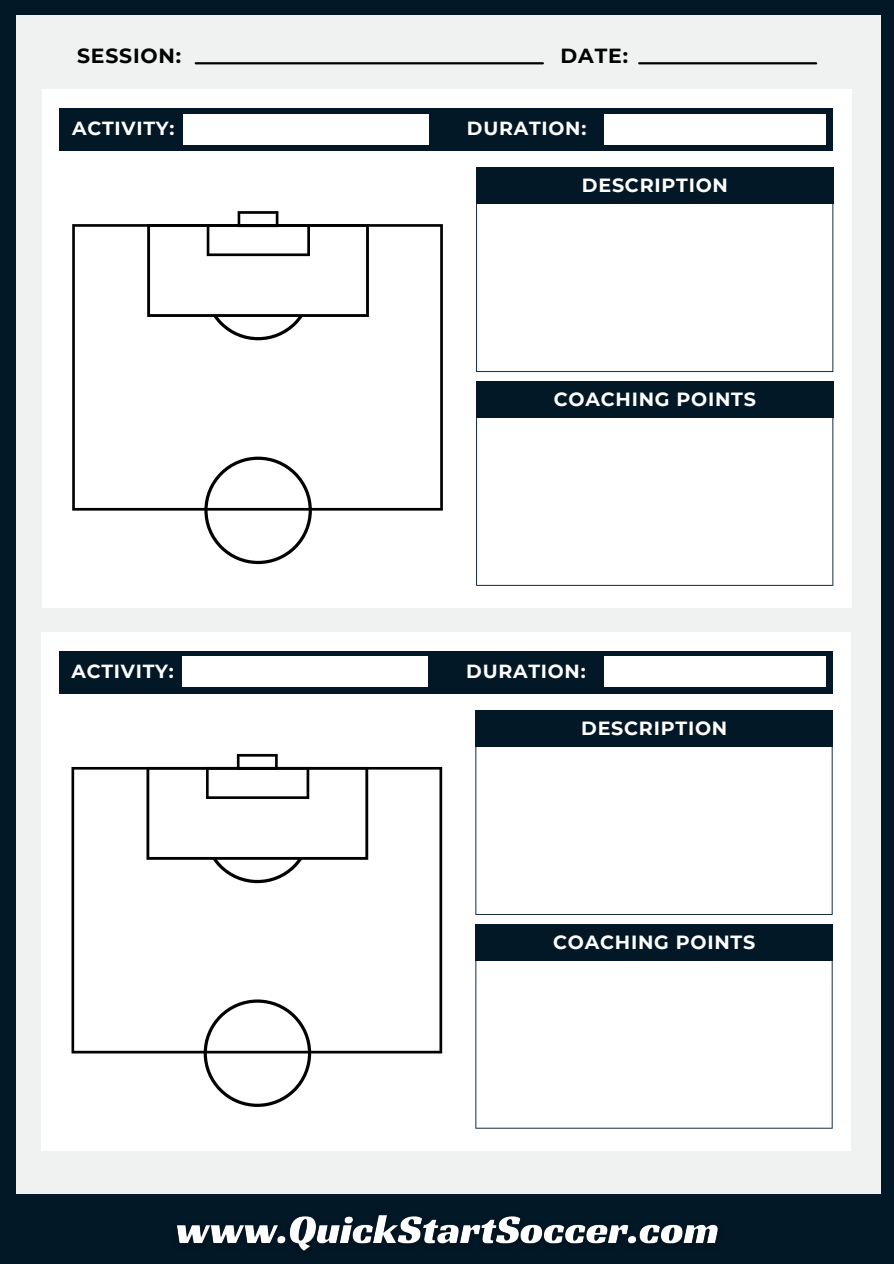
<style>
.page{position:relative;width:894px;height:1264px;background:#fff}
.page>*{position:absolute;margin:0;border:0;box-sizing:border-box;transform-origin:0 0}
.t1{font:700 20.4px "Montserrat";letter-spacing:.04em;color:#000}
.t2{font:700 19.05px "Montserrat";letter-spacing:.04em;color:#fff}
.t3{font:700 18.9px "Montserrat";letter-spacing:.04em;color:#fff}
</style>
<div class="page">
<div style="left:0;top:0;width:893px;height:1263px;background:#021827"></div>
<div style="left:16px;top:15px;width:864px;height:1178px;background:#f0f1f1"></div>
<img style="left:165px;top:1193px;width:564px;height:58px">
<div style="left:43px;top:89px;width:808px;height:518px;background:#fff"></div>
<svg style="left:476px;top:203px;width:357px;height:169px"></svg>
<div style="left:476px;top:167px;width:357px;height:36px;background:#021827"></div>
<svg style="left:476px;top:417px;width:357px;height:169px"></svg>
<div style="left:476px;top:381px;width:357px;height:36px;background:#021827"></div>
<div style="left:59px;top:108px;width:774px;height:43px;background:#021827"></div>
<div style="left:183px;top:114px;width:245px;height:30px;background:#fff"></div>
<div style="left:604px;top:114px;width:221px;height:30px;background:#fff"></div>
<hr style="left:196px;top:62px;width:346px;height:2px;background:#000">
<hr style="left:639px;top:62px;width:176px;height:2px;background:#000">
<svg style="left:72px;top:224px;width:371px;height:286px"></svg>
<div style="left:148px;top:225px;width:219px;height:90px;background:#fff"></div>
<hr style="left:147px;top:227px;width:3px;height:87px;background:#000">
<hr style="left:366px;top:227px;width:3px;height:87px;background:#000">
<hr style="left:150px;top:314px;width:216px;height:3px;background:#000">
<hr style="left:150px;top:224px;width:216px;height:3px;background:#000">
<svg style="left:204px;top:211px;width:108px;height:129px"></svg>
<svg style="left:204px;top:456px;width:108px;height:108px"></svg>
<div style="left:42px;top:632px;width:808px;height:518px;background:#fff"></div>
<svg style="left:475px;top:746px;width:357px;height:168px"></svg>
<div style="left:475px;top:710px;width:357px;height:36px;background:#021827"></div>
<svg style="left:475px;top:960px;width:357px;height:168px"></svg>
<div style="left:475px;top:924px;width:357px;height:36px;background:#021827"></div>
<div style="left:59px;top:650px;width:773px;height:43px;background:#021827"></div>
<div style="left:182px;top:656px;width:246px;height:31px;background:#fff"></div>
<div style="left:603px;top:656px;width:222px;height:31px;background:#fff"></div>
<svg style="left:71px;top:767px;width:371px;height:286px"></svg>
<div style="left:148px;top:768px;width:219px;height:90px;background:#fff"></div>
<hr style="left:146px;top:769px;width:3px;height:88px;background:#000">
<hr style="left:365px;top:769px;width:3px;height:88px;background:#000">
<hr style="left:149px;top:857px;width:216px;height:2px;background:#000">
<hr style="left:149px;top:767px;width:216px;height:2px;background:#000">
<svg style="left:203px;top:754px;width:108px;height:129px"></svg>
<svg style="left:203px;top:999px;width:108px;height:107px"></svg>
<p class="t1" style="left:77px;top:43px;width:106px">SESSION:</p>
<p class="t1" style="left:560px;top:43px;width:69px">DATE:</p>
<p class="t3" style="left:72px;top:117px;width:104px">ACTIVITY:</p>
<p class="t3" style="left:467px;top:117px;width:121px">DURATION:</p>
<p class="t2" style="left:581px;top:174px;width:147px">DESCRIPTION</p>
<p class="t2" style="left:553px;top:388px;width:203px">COACHING POINTS</p>
<p class="t3" style="left:71px;top:660px;width:104px">ACTIVITY:</p>
<p class="t3" style="left:466px;top:660px;width:121px">DURATION:</p>
<p class="t2" style="left:581px;top:716px;width:147px">DESCRIPTION</p>
<p class="t2" style="left:553px;top:930px;width:203px">COACHING POINTS</p>
</div>
